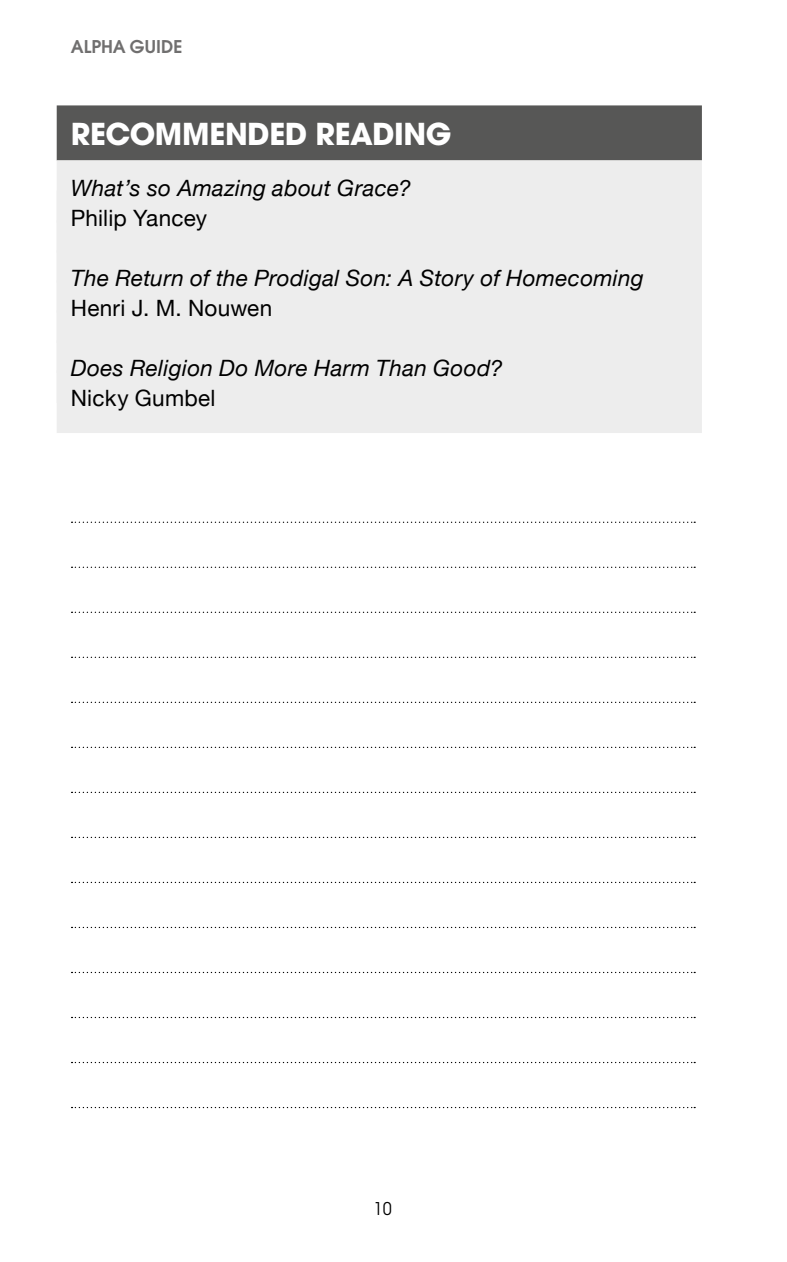
<style>
.page{position:relative;width:787px;height:1262px;background:#fff}
.page>*{position:absolute;margin:0;border:0;box-sizing:border-box;transform-origin:0 0}
.t1{font:700 30px "ITC Avant Garde Std";letter-spacing:-.015em;color:#fff}
.t2{font:italic 22.5px "Helvetica Neue";letter-spacing:.015em;color:#000}
.t3{font:22.5px "Helvetica Neue";letter-spacing:.01em;color:#000}
.t4{font:600 17.5px "ITC Avant Garde Std";color:#706f6f}
.t5{font:condensed 17.5px "ITC Avant Garde Std";color:#000}
</style>
<div class="page">
<hr style="left:786px;top:0;width:1px;height:1261px;background:#e42313">
<div style="left:57px;top:105px;width:645px;height:55px;background:#575756"></div>
<div style="left:57px;top:160px;width:645px;height:63px;background:#ededed"></div>
<div style="left:57px;top:220px;width:645px;height:63px;background:#ededed"></div>
<div style="left:57px;top:280px;width:645px;height:63px;background:#ededed"></div>
<div style="left:57px;top:340px;width:645px;height:63px;background:#ededed"></div>
<div style="left:57px;top:370px;width:645px;height:63px;background:#ededed"></div>
<svg style="left:71px;top:521px;width:624px;height:2px"></svg>
<svg style="left:71px;top:566px;width:624px;height:2px"></svg>
<svg style="left:71px;top:611px;width:624px;height:2px"></svg>
<svg style="left:71px;top:656px;width:624px;height:2px"></svg>
<svg style="left:71px;top:701px;width:624px;height:2px"></svg>
<svg style="left:71px;top:746px;width:624px;height:2px"></svg>
<svg style="left:71px;top:791px;width:624px;height:2px"></svg>
<svg style="left:71px;top:836px;width:624px;height:2px"></svg>
<svg style="left:71px;top:881px;width:624px;height:2px"></svg>
<svg style="left:71px;top:926px;width:624px;height:2px"></svg>
<svg style="left:71px;top:971px;width:624px;height:2px"></svg>
<svg style="left:71px;top:1016px;width:624px;height:2px"></svg>
<svg style="left:71px;top:1061px;width:624px;height:2px"></svg>
<svg style="left:71px;top:1106px;width:624px;height:2px"></svg>
<p class="t4" style="left:71px;top:35px;width:113px">ALPHA GUIDE</p>
<h1 class="t1" style="left:71px;top:113px;width:382px">RECOMMENDED READING</h1>
<p class="t2" style="left:71px;top:172px;width:342px">What’s so Amazing about Grace?</p>
<p class="t3" style="left:71px;top:202px;width:138px">Philip Yancey</p>
<p class="t2" style="left:71px;top:262px;width:574px">The Return of the Prodigal Son: A Story of Homecoming</p>
<p class="t3" style="left:71px;top:292px;width:203px">Henri J. M. Nouwen</p>
<p class="t2" style="left:71px;top:352px;width:433px">Does Religion Do More Harm Than Good?</p>
<p class="t3" style="left:71px;top:382px;width:146px">Nicky Gumbel</p>
<p class="t5" style="left:374px;top:1198px;width:20px">10</p>
</div>
